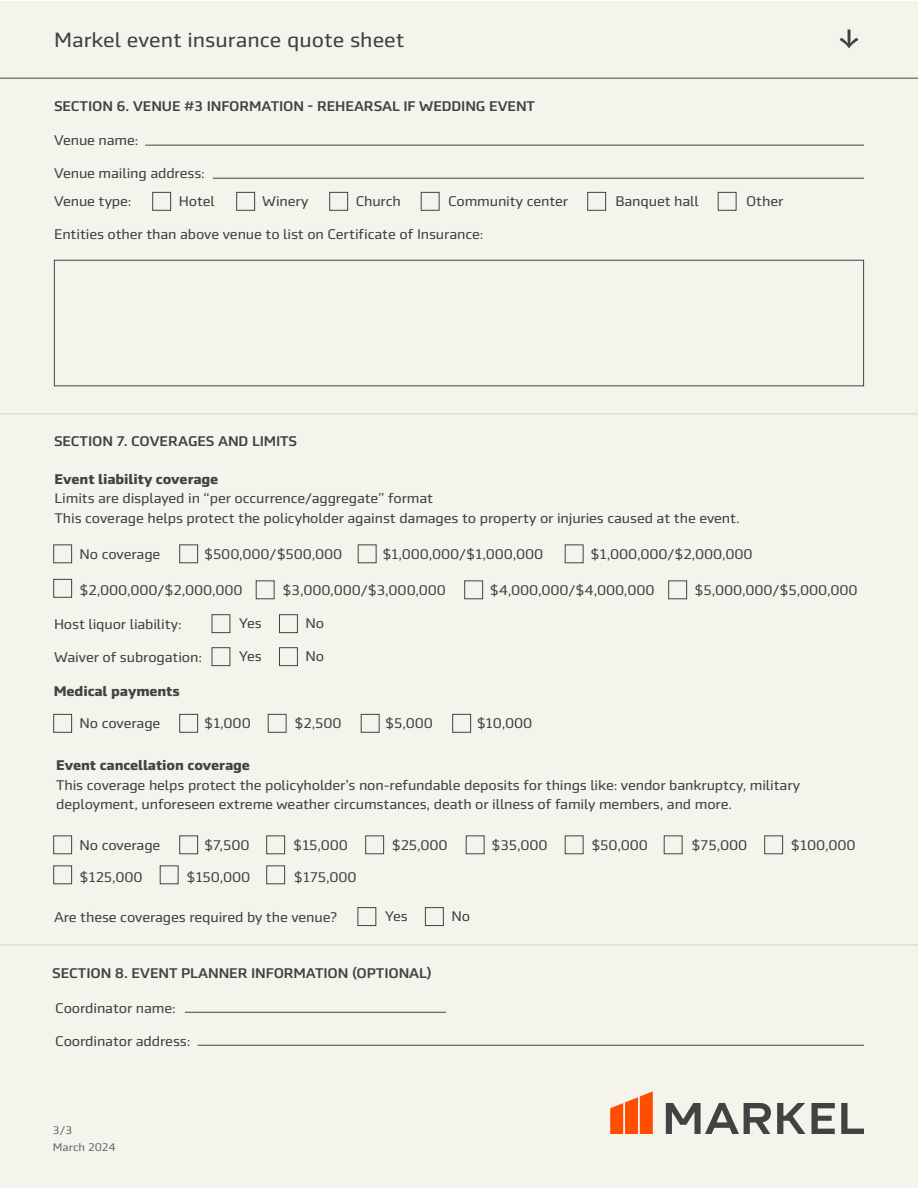
<style>
.page{position:relative;width:918px;height:1188px;background:#fff}
.page>*{position:absolute;margin:0;border:0;box-sizing:border-box;transform-origin:0 0}
.t1{font:21px "Markel Sans";color:#424242}
.t2{font:14.25px/19.5px "Markel Sans";letter-spacing:-.01em;color:#424242}
.t3{font:500 14.25px "Markel Sans";letter-spacing:-.01em;color:#424242}
.t4{font:700 14.25px "Markel Sans";letter-spacing:-.01em;color:#424242}
.t5{font:11.25px "Markel Sans";color:#686868}
.s1{font-weight:700}
</style>
<div class="page">
<div style="left:0;top:1px;width:918px;height:1187px;background:#f5f4ec"></div>
<svg style="left:666px;top:1103px;width:198px;height:31px"></svg>
<svg style="left:610px;top:1091px;width:43px;height:43px"></svg>
<hr style="left:0;top:78px;width:918px;height:1px;background:#424242">
<hr style="left:0;top:414px;width:918px;height:1px;background:#424242">
<hr style="left:0;top:945px;width:918px;height:1px;background:#424242">
<svg style="left:840px;top:30px;width:18px;height:18px"></svg>
<hr style="left:145px;top:145px;width:719px;height:1px;background:#424242">
<hr style="left:213px;top:178px;width:651px;height:1px;background:#424242">
<hr style="left:185px;top:1012px;width:261px;height:1px;background:#424242">
<hr style="left:198px;top:1045px;width:666px;height:1px;background:#424242">
<div style="left:54px;top:260px;width:810px;height:126px;border:1px solid #424242"></div>
<div style="left:152px;top:192px;width:19px;height:19px;border:1px solid #424242"></div>
<div style="left:236px;top:192px;width:19px;height:19px;border:1px solid #424242"></div>
<div style="left:329px;top:192px;width:19px;height:19px;border:1px solid #424242"></div>
<div style="left:421px;top:192px;width:19px;height:19px;border:1px solid #424242"></div>
<div style="left:587px;top:192px;width:19px;height:19px;border:1px solid #424242"></div>
<div style="left:718px;top:192px;width:19px;height:19px;border:1px solid #424242"></div>
<div style="left:212px;top:614px;width:18px;height:19px;border:1px solid #424242"></div>
<div style="left:212px;top:647px;width:18px;height:19px;border:1px solid #424242"></div>
<div style="left:279px;top:614px;width:19px;height:19px;border:1px solid #424242"></div>
<div style="left:279px;top:647px;width:19px;height:19px;border:1px solid #424242"></div>
<div style="left:53px;top:544px;width:19px;height:19px;border:1px solid #424242"></div>
<div style="left:53px;top:835px;width:19px;height:19px;border:1px solid #424242"></div>
<div style="left:357px;top:907px;width:19px;height:19px;border:1px solid #424242"></div>
<div style="left:425px;top:907px;width:19px;height:19px;border:1px solid #424242"></div>
<div style="left:53px;top:865px;width:19px;height:19px;border:1px solid #424242"></div>
<div style="left:160px;top:865px;width:19px;height:19px;border:1px solid #424242"></div>
<div style="left:266px;top:865px;width:19px;height:19px;border:1px solid #424242"></div>
<div style="left:53px;top:714px;width:19px;height:19px;border:1px solid #424242"></div>
<div style="left:53px;top:579px;width:19px;height:19px;border:1px solid #424242"></div>
<div style="left:179px;top:544px;width:19px;height:19px;border:1px solid #424242"></div>
<div style="left:179px;top:835px;width:19px;height:19px;border:1px solid #424242"></div>
<div style="left:179px;top:714px;width:19px;height:19px;border:1px solid #424242"></div>
<div style="left:256px;top:580px;width:19px;height:19px;border:1px solid #424242"></div>
<div style="left:464px;top:580px;width:19px;height:19px;border:1px solid #424242"></div>
<div style="left:668px;top:580px;width:19px;height:19px;border:1px solid #424242"></div>
<div style="left:358px;top:544px;width:19px;height:19px;border:1px solid #424242"></div>
<div style="left:266px;top:835px;width:19px;height:19px;border:1px solid #424242"></div>
<div style="left:365px;top:835px;width:19px;height:19px;border:1px solid #424242"></div>
<div style="left:466px;top:835px;width:19px;height:19px;border:1px solid #424242"></div>
<div style="left:664px;top:835px;width:19px;height:19px;border:1px solid #424242"></div>
<div style="left:764px;top:835px;width:19px;height:19px;border:1px solid #424242"></div>
<div style="left:268px;top:714px;width:19px;height:19px;border:1px solid #424242"></div>
<div style="left:565px;top:544px;width:19px;height:19px;border:1px solid #424242"></div>
<div style="left:565px;top:835px;width:19px;height:19px;border:1px solid #424242"></div>
<div style="left:452px;top:714px;width:19px;height:19px;border:1px solid #424242"></div>
<div style="left:361px;top:714px;width:19px;height:19px;border:1px solid #424242"></div>
<p class="t1" style="left:54px;top:28px;width:352px">Markel event insurance quote sheet</p>
<p class="t3" style="left:54px;top:99px;width:483px">SECTION 6. VENUE #3 INFORMATION - REHEARSAL IF WEDDING EVENT</p>
<p class="t2" style="left:54px;top:130px;width:86px">Venue name:</p>
<p class="t2" style="left:54px;top:159px;width:152px;line-height:28.5px">Venue mailing address:<br>Venue type:</p>
<p class="t2" style="left:179px;top:192px;width:38px">Hotel</p>
<p class="t2" style="left:262px;top:192px;width:48px">Winery</p>
<p class="t2" style="left:356px;top:192px;width:47px">Church</p>
<p class="t2" style="left:448px;top:192px;width:122px">Community center</p>
<p class="t2" style="left:616px;top:192px;width:85px">Banquet hall</p>
<p class="t2" style="left:746px;top:192px;width:39px">Other</p>
<p class="t2" style="left:54px;top:225px;width:431px">Entities other than above venue to list on Certificate of Insurance:</p>
<p class="t3" style="left:54px;top:434px;width:245px">SECTION 7. COVERAGES AND LIMITS</p>
<p class="t2" style="left:55px;top:469px;width:687px"><span class="s1">Event liability coverage<br></span>Limits are displayed in “per occurrence/aggregate” format<br>This coverage helps protect the policyholder against damages to property or injuries caused at the event.</p>
<p class="t2" style="left:80px;top:545px;width:82px">No coverage</p>
<p class="t2" style="left:204px;top:545px;width:140px">$500,000/$500,000</p>
<p class="t2" style="left:382px;top:545px;width:162px">$1,000,000/$1,000,000</p>
<p class="t2" style="left:591px;top:545px;width:164px">$1,000,000/$2,000,000</p>
<p class="t2" style="left:80px;top:581px;width:165px">$2,000,000/$2,000,000</p>
<p class="t2" style="left:283px;top:581px;width:165px">$3,000,000/$3,000,000</p>
<p class="t2" style="left:490px;top:581px;width:166px">$4,000,000/$4,000,000</p>
<p class="t2" style="left:695px;top:581px;width:165px">$5,000,000/$5,000,000</p>
<p class="t2" style="left:54px;top:614px;width:129px">Host liquor liability:</p>
<p class="t2" style="left:54px;top:647px;width:150px">Waiver of subrogation:</p>
<p class="t4" style="left:54px;top:683px;width:127px">Medical payments</p>
<p class="t2" style="left:239px;top:614px;width:24px">Yes</p>
<p class="t2" style="left:306px;top:614px;width:20px">No</p>
<p class="t2" style="left:239px;top:647px;width:24px">Yes</p>
<p class="t2" style="left:306px;top:647px;width:20px">No</p>
<p class="t2" style="left:80px;top:713px;width:82px">No coverage</p>
<p class="t2" style="left:204px;top:713px;width:48px">$1,000</p>
<p class="t2" style="left:294px;top:713px;width:49px">$2,500</p>
<p class="t2" style="left:385px;top:713px;width:49px">$5,000</p>
<p class="t2" style="left:477px;top:713px;width:57px">$10,000</p>
<p class="t2" style="left:56px;top:756px;width:746px"><span class="s1">Event cancellation coverage<br></span>This coverage helps protect the policyholder’s non-refundable deposits for things like: vendor bankruptcy, military deployment, unforeseen extreme weather circumstances, death or illness of family members, and more.</p>
<p class="t2" style="left:80px;top:836px;width:82px">No coverage</p>
<p class="t2" style="left:204px;top:836px;width:47px">$7,500</p>
<p class="t2" style="left:293px;top:836px;width:56px">$15,000</p>
<p class="t2" style="left:392px;top:836px;width:58px">$25,000</p>
<p class="t2" style="left:491px;top:836px;width:58px">$35,000</p>
<p class="t2" style="left:591px;top:836px;width:58px">$50,000</p>
<p class="t2" style="left:692px;top:836px;width:57px">$75,000</p>
<p class="t2" style="left:791px;top:836px;width:66px">$100,000</p>
<p class="t2" style="left:80px;top:867px;width:65px">$125,000</p>
<p class="t2" style="left:186px;top:867px;width:65px">$150,000</p>
<p class="t2" style="left:294px;top:867px;width:64px">$175,000</p>
<p class="t2" style="left:54px;top:907px;width:285px">Are these coverages required by the venue?</p>
<p class="t2" style="left:385px;top:907px;width:24px">Yes</p>
<p class="t2" style="left:451px;top:907px;width:20px">No</p>
<p class="t3" style="left:52px;top:965px;width:381px">SECTION 8. EVENT PLANNER INFORMATION (OPTIONAL)</p>
<p class="t2" style="left:55px;top:998px;width:122px">Coordinator name:</p>
<p class="t2" style="left:55px;top:1031px;width:137px">Coordinator address:</p>
<p class="t5" style="left:53px;top:1124px;width:21px">3/3</p>
<p class="t5" style="left:53px;top:1141px;width:65px">March 2024</p>
</div>
